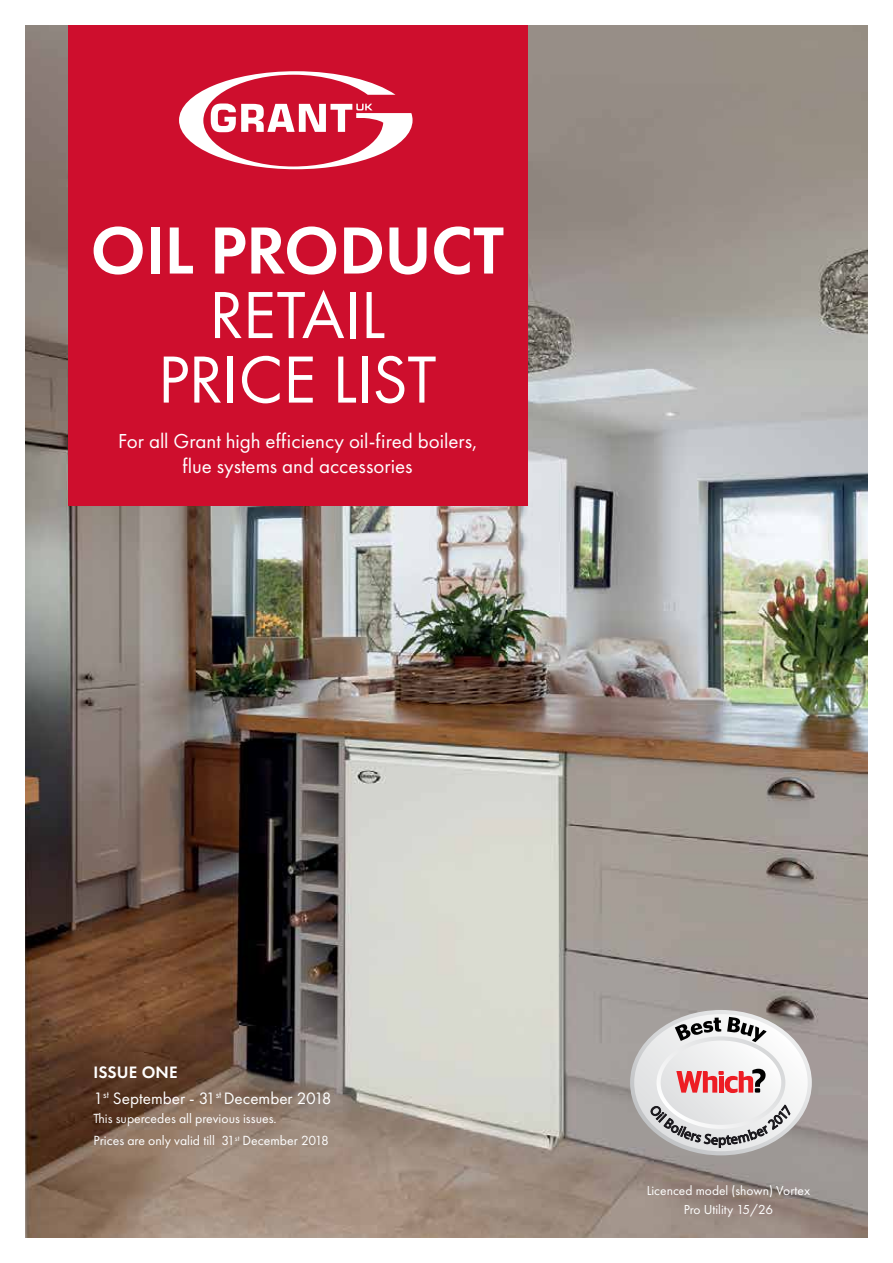
<style>
.page{position:relative;width:893px;height:1263px;background:#fff}
.page>*{position:absolute;margin:0;border:0;box-sizing:border-box;transform-origin:0 0}
.t1{font:69px/64.5px "Futura PT";letter-spacing:-.01em;color:#fff;text-align:center}
.t2{font:600 69px "Futura PT";letter-spacing:-.01em;color:#fff}
.t3{font:21px/25.2px "Futura PT";color:#fff;text-align:center}
.t4{font:17.1px/25.8px "Futura PT";color:#fff}
.t5{font:13.8px/22.4px "Futura PT";color:#fff}
.t6{font:13.5px/19.5px "Futura PT";color:#fff;text-align:center}
.s1{font-weight:600}
</style>
<div class="page">
<img style="left:26px;top:26px;width:841px;height:1212px">
<div style="left:68px;top:26px;width:459px;height:480px;background:#ce0e2d"></div>
<svg style="left:179px;top:71px;width:234px;height:98px"></svg>
<svg style="left:630px;top:1010px;width:182px;height:145px"></svg>
<h1 class="t2" style="left:91px;top:207px;width:415px">OIL PRODUCT</h1>
<h1 class="t1" style="left:158px;top:282px;width:280px">RETAIL<br>PRICE LIST</h1>
<h2 class="t3" style="left:118px;top:429px;width:360px">For all Grant high efficiency oil-fired boilers, flue systems and accessories</h2>
<p class="t4" style="left:94px;top:1060px;width:239px"><span class="s1">ISSUE ONE<br></span>1<sup>st</sup> September - 31<sup>st</sup> December 2018</p>
<p class="t5" style="left:94px;top:1107px;width:237px">This supercedes all previous issues.<br>Prices are only valid till 31<sup>st</sup> December 2018</p>
<p class="t6" style="left:647px;top:1180px;width:165px">Licenced model (shown) Vortex<br>Pro Utility 15/26</p>
</div>
